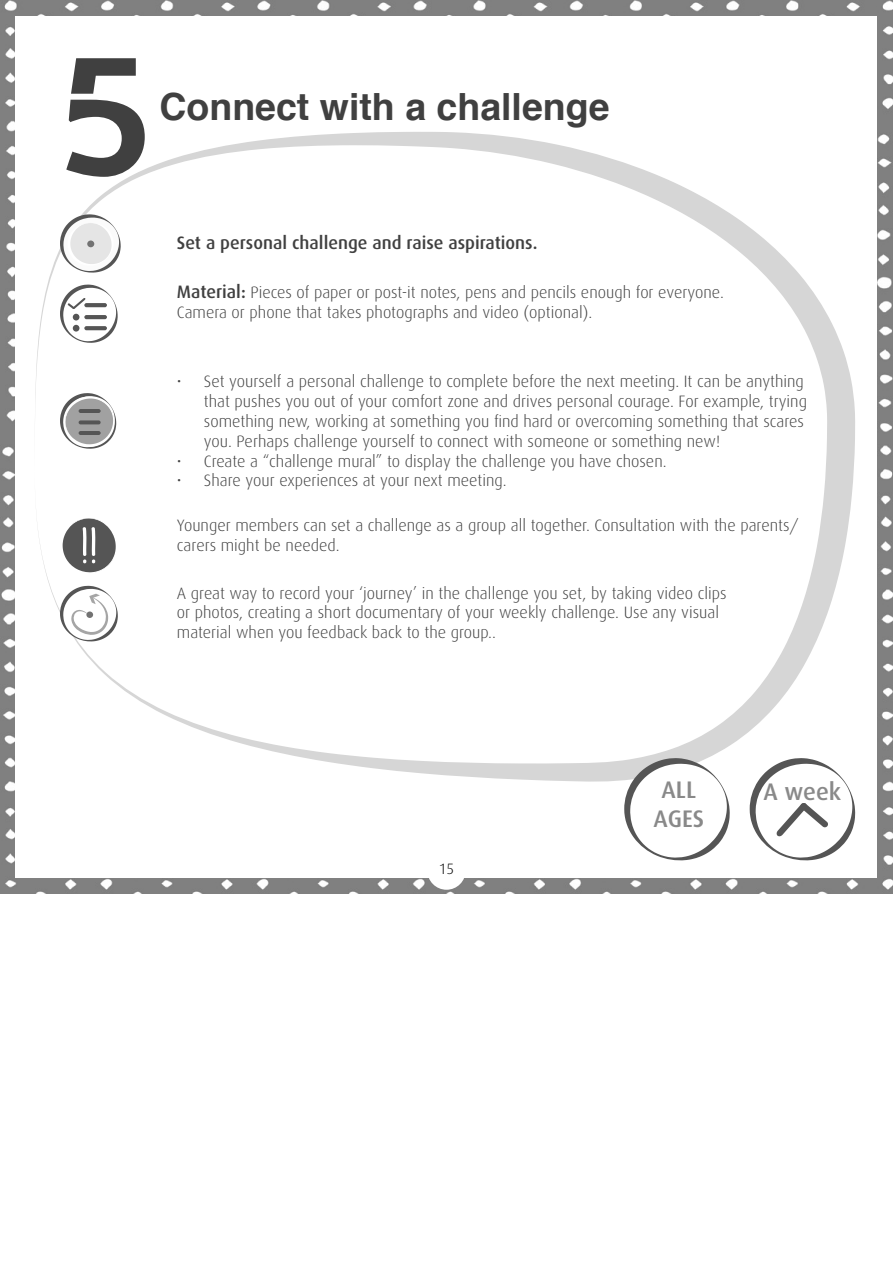
<style>
.page{position:relative;width:893px;height:1263px;background:#fff}
.page>*{position:absolute;margin:0;border:0;box-sizing:border-box;transform-origin:0 0}
.t1{font:700 162px "Stenha";color:#404040}
.t2{font:700 37.5px "Helvetica";color:#404040}
.t3{font:500 24px "Dax";color:#898989}
.t4{font:500 18px "Dax";color:#404040}
.t5{font:300 16.5px/19.8px "Dax";color:#404040}
.t6{font:300 15px "Dax";color:#000}
.s1{font-weight:500;font-size:18px}
</style>
<div class="page">
<img style="left:0;top:0;width:893px;height:893px">
<div style="left:16px;top:16px;width:861px;height:861px;background:#fff"></div>
<svg style="left:35px;top:132px;width:820px;height:649px"></svg>
<svg style="left:620px;top:754px;width:115px;height:107px"></svg>
<svg style="left:58px;top:212px;width:66px;height:64px"></svg>
<div style="left:87px;top:240px;width:7px;height:7px;background:#727272;border-radius:50%"></div>
<svg style="left:58px;top:282px;width:63px;height:64px"></svg>
<div style="left:73px;top:325px;width:6px;height:7px;background:#555;border-radius:50%"></div>
<svg style="left:58px;top:391px;width:61px;height:61px"></svg>
<hr style="left:79px;top:409px;width:22px;height:4px;background:#555;border-radius:2px">
<svg style="left:79px;top:420px;width:22px;height:4px"></svg>
<hr style="left:79px;top:431px;width:22px;height:4px;background:#555;border-radius:2px">
<svg style="left:60px;top:517px;width:58px;height:57px"></svg>
<svg style="left:58px;top:584px;width:63px;height:60px"></svg>
<div style="left:86px;top:611px;width:7px;height:7px;background:#727272;border-radius:50%"></div>
<svg style="left:750px;top:758px;width:105px;height:103px"></svg>
<div style="left:427px;top:851px;width:39px;height:39px;background:#fff;border-radius:50%"></div>
<p class="t1" style="left:54px;top:20px;width:103px">5</p>
<p class="t2" style="left:159px;top:76px;width:452px">Connect with a challenge</p>
<p class="t4" style="left:177px;top:232px;width:362px">Set a personal challenge and raise aspirations.</p>
<p class="t5" style="left:177px;top:283px;width:548px"><span class="s1">Material:</span> Pieces of paper or post-it notes, pens and pencils enough for everyone.</p>
<p class="t5" style="left:177px;top:303px;width:417px">Camera or phone that takes photographs and video (optional).</p>
<p class="t5" style="left:204px;top:372px;width:605px;text-indent:-27px">• Set yourself a personal challenge to complete before the next meeting. It can be anything that pushes you out of your comfort zone and drives personal courage. For example, trying something new, working at something you find hard or overcoming something that scares you. Perhaps challenge yourself to connect with someone or something new!</p>
<p class="t5" style="left:177px;top:451px;width:491px">• Create a “challenge mural” to display the challenge you have chosen.</p>
<p class="t5" style="left:177px;top:471px;width:331px">• Share your experiences at your next meeting.</p>
<p class="t5" style="left:177px;top:516px;width:623px">Younger members can set a challenge as a group all together. Consultation with the parents/</p>
<p class="t5" style="left:177px;top:535px;width:164px">carers might be needed.</p>
<p class="t5" style="left:177px;top:583px;width:551px">A great way to record your ‘journey’ in the challenge you set, by taking video clips</p>
<p class="t5" style="left:177px;top:603px;width:544px">or photos, creating a short documentary of your weekly challenge. Use any visual</p>
<p class="t5" style="left:177px;top:623px;width:320px">material when you feedback back to the group..</p>
<p class="t6" style="left:439px;top:860px;width:17px">15</p>
<p class="t3" style="left:662px;top:777px;width:36px">ALL</p>
<p class="t3" style="left:764px;top:778px;width:79px">A week</p>
<p class="t3" style="left:654px;top:805px;width:52px">AGES</p>
</div>
